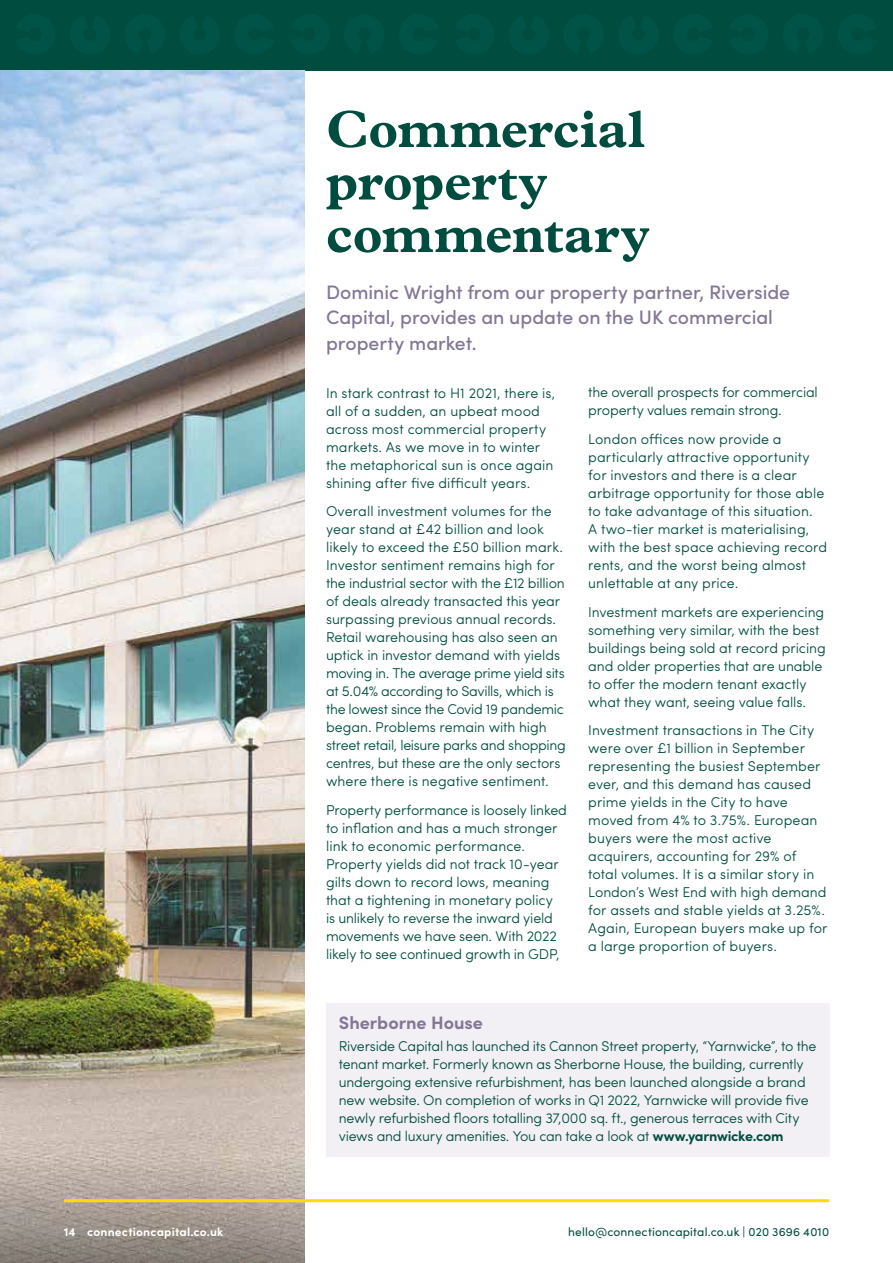
<style>
.page{position:relative;width:893px;height:1263px;background:#fff}
.page>*{position:absolute;margin:0;border:0;box-sizing:border-box;transform-origin:0 0}
.t1{font:700 52.5px/52.5px "Plantin";letter-spacing:-.005em;color:#004d40}
.t2{font:500 19.5px/25.5px "Sofia Pro";color:#837796}
.t3{font:700 18px "Sofia Pro";color:#837796}
.t4{font:300 14.25px/18px "Sofia Pro";letter-spacing:-.005em;color:#004d40}
.t5{font:12px "Sofia Pro";letter-spacing:.015em;color:#004d40}
.t6{font:700 12px "Sofia Pro";letter-spacing:.015em;color:#fff}
.s1{font-weight:700}
</style>
<div class="page">
<div style="left:0;top:0;width:893px;height:70px;background:#004d40"></div>
<img style="left:0;top:70px;width:305px;height:1087px">
<svg style="left:0;top:1157px;width:305px;height:106px;background:#a79c94"></svg>
<div style="left:326px;top:1003px;width:503px;height:154px;background:#f2f0f5"></div>
<hr style="left:64px;top:1199px;width:765px;height:3px;background:#fd0">
<h1 class="t1" style="left:326px;top:102px;width:325px">Commercial property commentary</h1>
<h2 class="t2" style="left:326px;top:278px;width:466px">Dominic Wright from our property partner, Riverside<br>Capital, provides an update on the UK commercial property market.</h2>
<p class="t4" style="left:326px;top:383px;width:231px">In stark contrast to H1 2021, there is, all of a sudden, an upbeat mood across most commercial property markets. As we move in to winter the metaphorical sun is once again shining after five difficult years.</p>
<p class="t4" style="left:326px;top:501px;width:241px">Overall investment volumes for the year stand at £42 billion and look likely to exceed the £50 billion mark.<br>Investor sentiment remains high for the industrial sector with the £12 billion of deals already transacted this year surpassing previous annual records.<br>Retail warehousing has also seen an uptick in investor demand with yields moving in. The average prime yield sits at 5.04% according to Savills, which is the lowest since the Covid 19 pandemic began. Problems remain with high street retail, leisure parks and shopping centres, but these are the only sectors where there is negative sentiment.</p>
<p class="t4" style="left:326px;top:800px;width:242px">Property performance is loosely linked to inflation and has a much stronger link to economic performance.<br>Property yields did not track 10-year gilts down to record lows, meaning that a tightening in monetary policy<br>is unlikely to reverse the inward yield movements we have seen. With 2022 likely to see continued growth in GDP,</p>
<p class="t4" style="left:588px;top:383px;width:231px">the overall prospects for commercial property values remain strong.</p>
<p class="t4" style="left:588px;top:429px;width:241px">London offices now provide a particularly attractive opportunity for investors and there is a clear arbitrage opportunity for those able to take advantage of this situation.<br>A two-tier market is materialising, with the best space achieving record rents, and the worst being almost unlettable at any price.</p>
<p class="t4" style="left:588px;top:602px;width:239px">Investment markets are experiencing something very similar, with the best buildings being sold at record pricing and older properties that are unable to offer the modern tenant exactly what they want, seeing value falls.</p>
<p class="t4" style="left:588px;top:720px;width:241px">Investment transactions in The City were over £1 billion in September representing the busiest September ever, and this demand has caused prime yields in the City to have moved from 4% to 3.75%. European buyers were the most active acquirers, accounting for 29% of total volumes. It is a similar story in London’s West End with high demand for assets and stable yields at 3.25%.<br>Again, European buyers make up for a large proportion of buyers.</p>
<p class="t3" style="left:339px;top:1009px;width:146px">Sherborne House</p>
<p class="t4" style="left:339px;top:1036px;width:479px">Riverside Capital has launched its Cannon Street property, “Yarnwicke”, to the tenant market. Formerly known as Sherborne House, the building, currently undergoing extensive refurbishment, has been launched alongside a brand new website. On completion of works in Q1 2022, Yarnwicke will provide five newly refurbished floors totalling 37,000 sq. ft., generous terraces with City views and luxury amenities. You can take a look at <span class="s1">www.yarnwicke.com</span></p>
<p class="t6" style="left:64px;top:1222px;width:161px">14 connectioncapital.co.uk</p>
<p class="t5" style="left:568px;top:1223px;width:263px">hello@connectioncapital.co.uk | 020 3696 4010</p>
</div>
